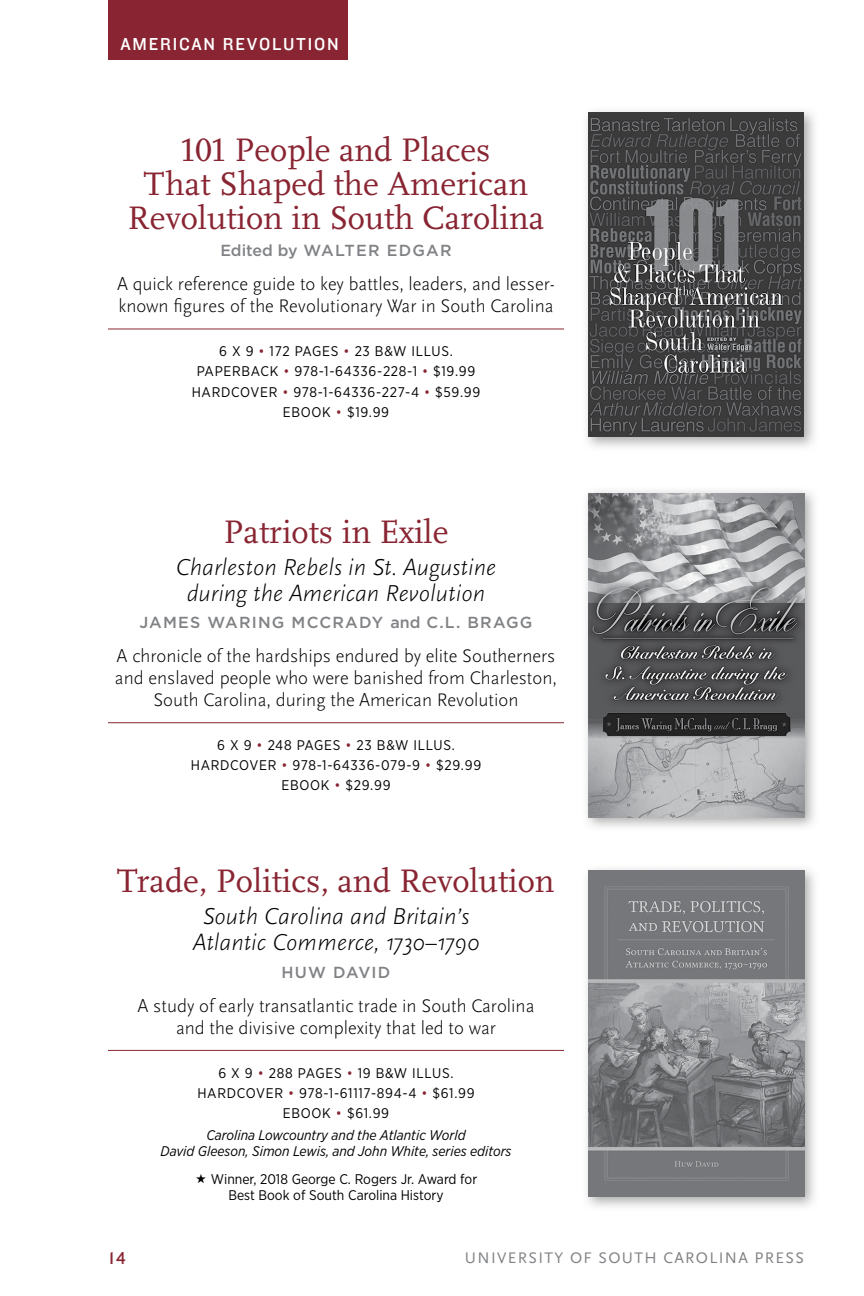
<style>
.page{position:relative;width:864px;height:1296px;background:#fff}
.page>*{position:absolute;margin:0;border:0;box-sizing:border-box;transform-origin:0 0}
.t1{font:34px/34px "Scala Pro";color:#892532;text-align:center}
.t2{font:italic 300 24px/26px "Scala Sans Pro";color:#000;text-align:center}
.t3{font:300 19px/22px "Scala Sans Pro";color:#000;text-align:center}
.t4{font:18px "Knockout HTF31 Junior Middlewt";letter-spacing:.1em;color:#fff}
.t5{font:18px "Knockout HTF31 Junior Middlewt";color:#892532}
.t6{font:500 16px "Gotham";letter-spacing:.075em;color:#808285}
.t7{font:16px "Scala Sans Pro";letter-spacing:.085em;color:#808285}
.t8{font:500 16px "Gotham";color:#808285}
.t9{font:14px/20px "Gotham Narrow";letter-spacing:.05em;color:#000;text-align:center}
.t10{font:italic 14px/16px "Gotham Narrow";color:#000;text-align:center}
.t11{font:14px/16px "Gotham Narrow";color:#000}
.s1{color:#892532}
</style>
<div class="page">
<div style="left:108px;top:0;width:240px;height:60px;background:#892532"></div>
<img style="left:586px;top:868px;width:229px;height:339px">
<img style="left:588px;top:871px;width:216px;height:326px">
<img style="left:586px;top:490px;width:229px;height:337px">
<img style="left:588px;top:493px;width:216px;height:324px">
<hr style="left:108px;top:722px;width:456px;height:1px;background:#892532">
<hr style="left:108px;top:1050px;width:456px;height:1px;background:#892532">
<img style="left:586px;top:110px;width:229px;height:337px">
<img style="left:588px;top:113px;width:216px;height:324px">
<hr style="left:108px;top:328px;width:456px;height:1px;background:#892532">
<p class="t4" style="left:120px;top:35px;width:220px">AMERICAN REVOLUTION</p>
<h1 class="t1" style="left:128px;top:133px;width:418px">101 People and Places<br>That Shaped the American<br>Revolution in South Carolina</h1>
<p class="t8" style="left:220px;top:240px;width:233px">Edited by WALTER EDGAR</p>
<p class="t3" style="left:117px;top:273px;width:439px;text-align:left">A quick reference guide to key battles, leaders, and lesser&shy;known gures of the Revolutionary War in South Carolina</p>
<p class="t9" style="left:192px;top:341px;width:290px">6 X 9 <span class="s1">•</span> 172 PAGES <span class="s1">•</span> 23 B&amp;W ILLUS.<br>PAPERBACK <span class="s1">•</span> 978-1-64336-228-1 <span class="s1">•</span> $19.99<br>HARDCOVER <span class="s1">•</span> 978-1-64336-227-4 <span class="s1">•</span> $59.99<br>EBOOK <span class="s1">•</span> $19.99</p>
<h1 class="t1" style="left:224px;top:515px;width:226px">Patriots in Exile</h1>
<p class="t2" style="left:176px;top:554px;width:322px">Charleston Rebels in St. Augustine during the American Revolution</p>
<p class="t6" style="left:140px;top:612px;width:394px">JAMES WARING MCCRADY and C.L. BRAGG</p>
<p class="t3" style="left:115px;top:645px;width:444px">A chronicle of the hardships endured by elite Southerners and enslaved people who were banished from Charleston,<br>South Carolina, during the American Revolution</p>
<p class="t9" style="left:191px;top:735px;width:292px">6 X 9 <span class="s1">•</span> 248 PAGES <span class="s1">•</span> 23 B&amp;W ILLUS.<br>HARDCOVER <span class="s1">•</span> 978-1-64336-079-9 <span class="s1">•</span> $29.99<br>EBOOK <span class="s1">•</span> $29.99</p>
<h1 class="t1" style="left:117px;top:865px;width:439px">Trade, Politics, and Revolution</h1>
<p class="t2" style="left:192px;top:904px;width:289px">South Carolina and Britain’s<br>Atlantic Commerce, 1730–1790</p>
<p class="t6" style="left:282px;top:962px;width:110px">HUW DAVID</p>
<p class="t3" style="left:138px;top:995px;width:399px">A study of early transatlantic trade in South Carolina and the divisive complexity that led to war</p>
<p class="t9" style="left:197px;top:1063px;width:279px">6 X 9 <span class="s1">•</span> 288 PAGES <span class="s1">•</span> 19 B&amp;W ILLUS.<br>HARDCOVER <span class="s1">•</span> 978-1-61117-894-4 <span class="s1">•</span> $61.99<br>EBOOK <span class="s1">•</span> $61.99</p>
<p class="t10" style="left:161px;top:1127px;width:353px">Carolina Lowcountry and the Atlantic World<br>David Gleeson, Simon Lewis, and John White, series editors</p>
<p class="t11" style="left:228px;top:1171px;width:250px;text-indent:-18px">Winner, 2018 George C. Rogers Jr. Award for<br>Best Book of South Carolina History</p>
<p class="t5" style="left:109px;top:1248px;width:18px">14</p>
<p class="t7" style="left:465px;top:1249px;width:340px">UNIVERSITY OF SOUTH CAROLINA PRESS</p>
</div>
